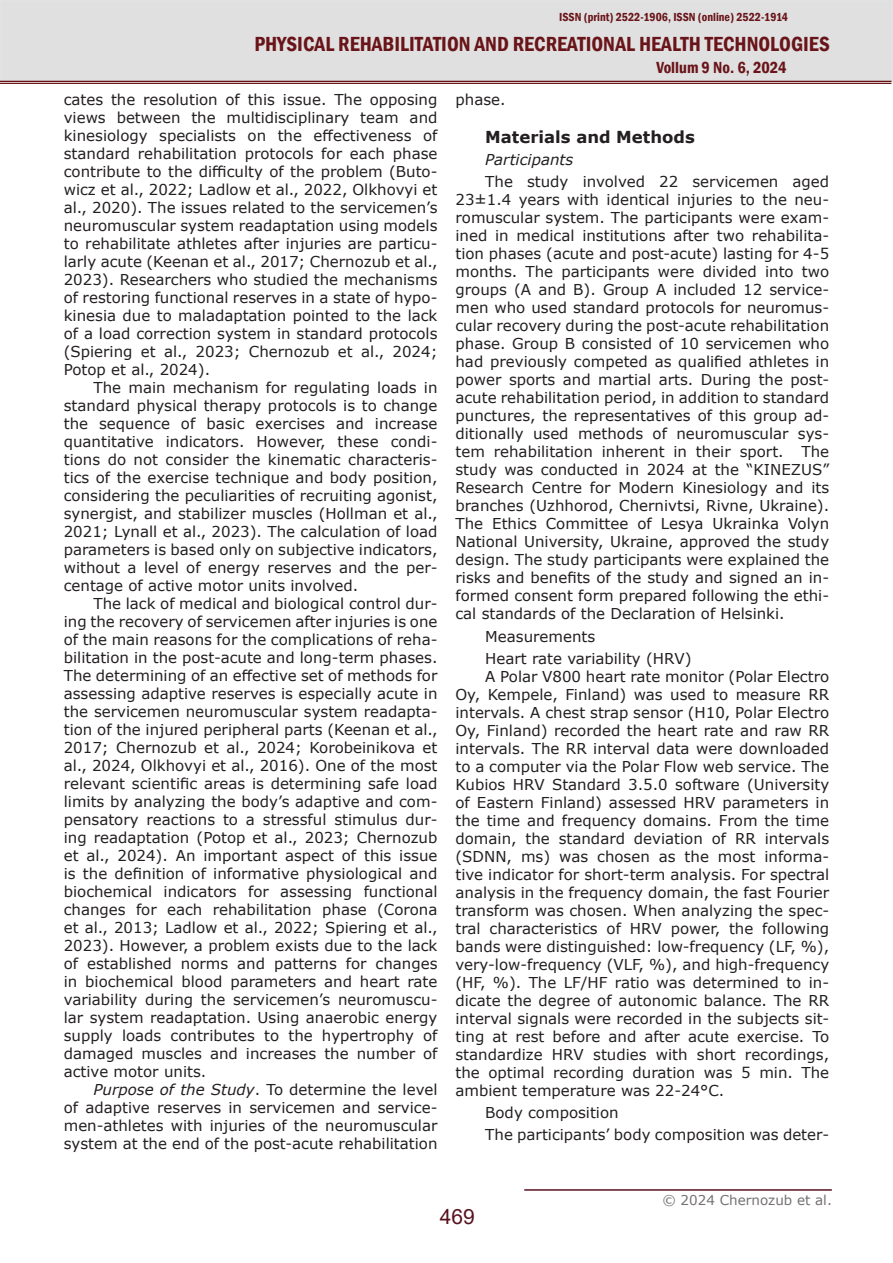
<style>
.page{position:relative;width:893px;height:1263px;background:#fff}
.page>*{position:absolute;margin:0;border:0;box-sizing:border-box;transform-origin:0 0}
.t1{font:600 condensed 21px "Franklin Gothic";color:#691419}
.t2{font:21px "Arial";color:#57121e}
.t3{font:700 16.5px "Verdana";color:#231f20}
.t4{font:600 condensed 16.5px "Franklin Gothic";color:#691419}
.t5{font:15px/18px "Verdana";color:#231f20;text-align:justify}
.t6{font:italic 15px "Verdana";color:#231f20}
.Обычный{font:13.5px "Verdana";color:#767171}
.t7{font:600 condensed 12px "Franklin Gothic";color:#691419}
.s1{font-style:italic}
</style>
<div class="page">
<div style="left:0;top:0;width:893px;height:82px;background:#e0e0e0;border:2px solid #e1e2e4"></div>
<hr style="left:0;top:81px;width:891px;height:1px;background:#691419">
<hr style="left:0;top:83px;width:891px;height:1px;background:#691419">
<hr style="left:524px;top:1189px;width:308px;height:2px;background:#57121e">
<p class="t7" style="left:559px;top:9px;width:230px">ISSN (print) 2522-1906, ISSN (online) 2522-1914</p>
<p class="t4" style="left:656px;top:57px;width:132px">Vollum 9 No. 6, 2024</p>
<h1 class="t1" style="left:254px;top:30px;width:577px">PHYSICAL REHABILITATION AND RECREATIONAL HEALTH TECHNOLOGIES</h1>
<p class="t5" style="left:64px;top:90px;width:375px">cates the resolution of this issue. The opposing views between the multidisciplinary team and kinesiology specialists on the effectiveness of standard rehabilitation protocols for each phase contribute to the difficulty of the problem (Buto&shy;wicz et al., 2022; Ladlow et al., 2022, Olkhovyi et al., 2020). The issues related to the servicemen’s neuromuscular system readaptation using models to rehabilitate athletes after injuries are particu&shy;larly acute (Keenan et al., 2017; Chernozub et al., 2023). Researchers who studied the mechanisms of restoring functional reserves in a state of hypo&shy;kinesia due to maladaptation pointed to the lack of a load correction system in standard protocols (Spiering et al., 2023; Chernozub et al., 2024; Potop et al., 2024).</p>
<p class="t5" style="left:64px;top:378px;width:375px;text-indent:30px">The main mechanism for regulating loads in standard physical therapy protocols is to change the sequence of basic exercises and increase quantitative indicators. However, these condi&shy;tions do not consider the kinematic characteris&shy;tics of the exercise technique and body position, considering the peculiarities of recruiting agonist, synergist, and stabilizer muscles (Hollman et al., 2021; Lynall et al., 2023). The calculation of load parameters is based only on subjective indicators, without a level of energy reserves and the per&shy;centage of active motor units involved.</p>
<p class="t5" style="left:64px;top:594px;width:375px;text-indent:30px">The lack of medical and biological control dur&shy;ing the recovery of servicemen after injuries is one of the main reasons for the complications of reha&shy;bilitation in the post-acute and long-term phases.<br>The determining of an effective set of methods for assessing adaptive reserves is especially acute in the servicemen neuromuscular system readapta&shy;tion of the injured peripheral parts (Keenan et al., 2017; Chernozub et al., 2024; Korobeinikova et al., 2024, Olkhovyi et al., 2016). One of the most relevant scientific areas is determining safe load limits by analyzing the body’s adaptive and com&shy;pensatory reactions to a stressful stimulus dur&shy;ing readaptation (Potop et al., 2023; Chernozub et al., 2024). An important aspect of this issue is the definition of informative physiological and biochemical indicators for assessing functional changes for each rehabilitation phase (Corona et al., 2013; Ladlow et al., 2022; Spiering et al., 2023). However, a problem exists due to the lack of established norms and patterns for changes in biochemical blood parameters and heart rate variability during the servicemen’s neuromuscu&shy;lar system readaptation. Using anaerobic energy supply loads contributes to the hypertrophy of damaged muscles and increases the number of active motor units.</p>
<p class="t5" style="left:64px;top:1080px;width:375px;text-indent:30px"><span class="s1">Purpose of the Study</span>. To determine the level of adaptive reserves in servicemen and service&shy;men-athletes with injuries of the neuromuscular system at the end of the post-acute rehabilitation</p>
<p class="t5" style="left:455px;top:90px;width:52px">phase.</p>
<p class="t3" style="left:485px;top:125px;width:211px">Materials and Methods</p>
<p class="t6" style="left:485px;top:149px;width:89px">Participants</p>
<p class="t5" style="left:455px;top:173px;width:375px;text-indent:30px">The study involved 22 servicemen aged 23±1.4 years with identical injuries to the neu&shy;romuscular system. The participants were exam&shy;ined in medical institutions after two rehabilita&shy;tion phases (acute and post-acute) lasting for 4-5 months. The participants were divided into two groups (A and B). Group A included 12 service&shy;men who used standard protocols for neuromus&shy;cular recovery during the post-acute rehabilitation phase. Group B consisted of 10 servicemen who had previously competed as qualified athletes in power sports and martial arts. During the post&shy;acute rehabilitation period, in addition to standard punctures, the representatives of this group ad&shy;ditionally used methods of neuromuscular sys&shy;tem rehabilitation inherent in their sport. The study was conducted in 2024 at the “KINEZUS” Research Centre for Modern Kinesiology and its branches (Uzhhorod, Chernivtsi, Rivne, Ukraine).<br>The Ethics Committee of Lesya Ukrainka Volyn National University, Ukraine, approved the study design. The study participants were explained the risks and benefits of the study and signed an in&shy;formed consent form prepared following the ethi&shy;cal standards of the Declaration of Helsinki.</p>
<p class="t5" style="left:485px;top:627px;width:112px">Measurements</p>
<p class="t5" style="left:485px;top:649px;width:208px">Heart rate variability (HRV)</p>
<p class="t5" style="left:455px;top:667px;width:375px;text-indent:30px">A Polar V800 heart rate monitor (Polar Electro Oy, Kempele, Finland) was used to measure RR intervals. A chest strap sensor (H10, Polar Electro Oy, Finland) recorded the heart rate and raw RR intervals. The RR interval data were downloaded to a computer via the Polar Flow web service. The Kubios HRV Standard 3.5.0 software (University of Eastern Finland) assessed HRV parameters in the time and frequency domains. From the time domain, the standard deviation of RR intervals (SDNN, ms) was chosen as the most informa&shy;tive indicator for short-term analysis. For spectral analysis in the frequency domain, the fast Fourier transform was chosen. When analyzing the spec&shy;tral characteristics of HRV power, the following bands were distinguished: low-frequency (LF, %), very-low-frequency (VLF, %), and high-frequency (HF, %). The LF/HF ratio was determined to in&shy;dicate the degree of autonomic balance. The RR interval signals were recorded in the subjects sit&shy;ting at rest before and after acute exercise. To standardize HRV studies with short recordings, the optimal recording duration was 5 min. The ambient temperature was 22-24°C.</p>
<p class="t5" style="left:485px;top:1103px;width:135px">Body composition</p>
<p class="t5" style="left:485px;top:1126px;width:345px">The participants’ body composition was deter-</p>
<p class="Обычный" style="left:662px;top:1191px;width:171px">© 2024 Chernozub et al.</p>
<h1 class="t2" style="left:440px;top:1202px;width:37px">469</h1>
</div>
